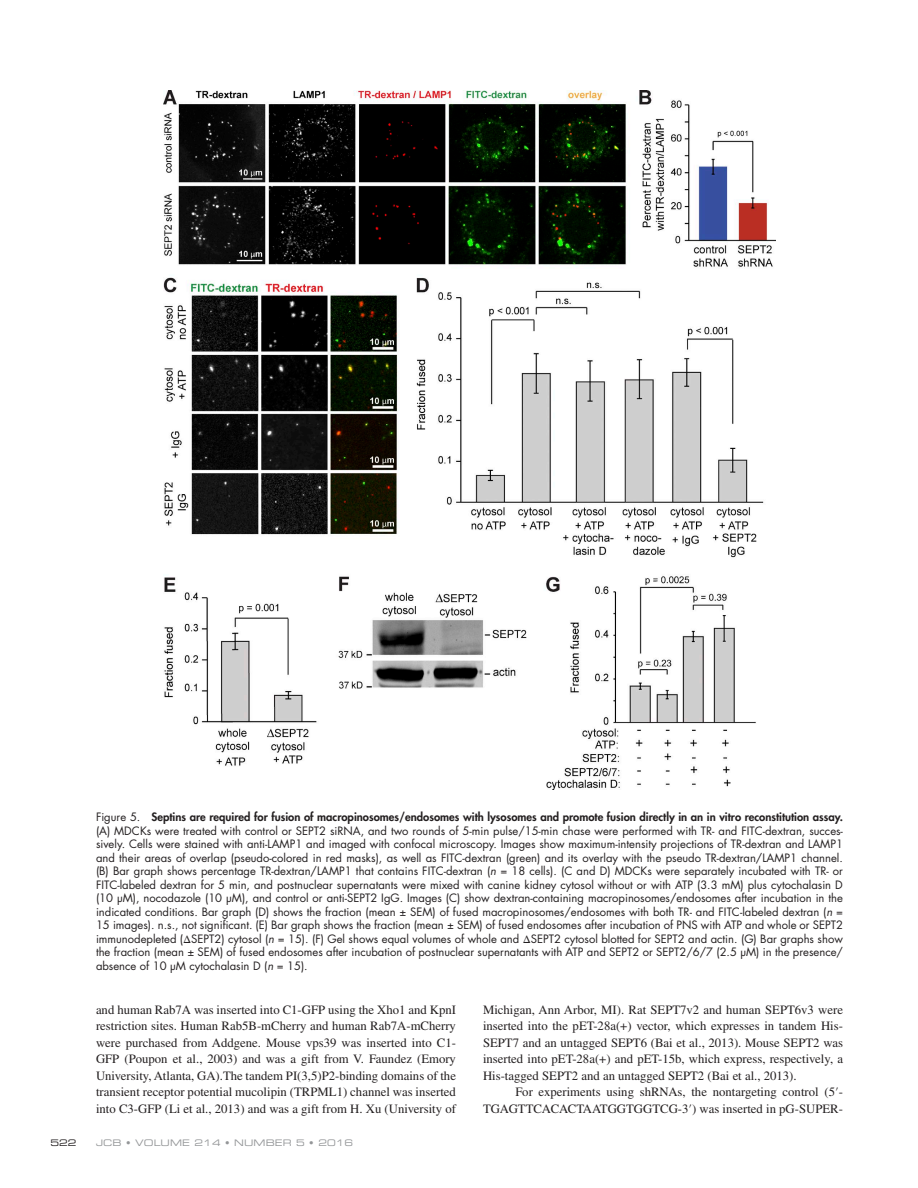
<style>
.page{position:relative;width:918px;height:1188px;background:#fff}
.page>*{position:absolute;margin:0;border:0;box-sizing:border-box;transform-origin:0 0}
.t1{font:12.75px/16.5px "Times LT Std";color:#231f20;text-align:justify}
.t2{font:11.25px/13.5px "Futura Std";color:#231f20;text-align:justify}
.t3{font:9px "Eurostile LT Std Ex 2";letter-spacing:.01em;color:#949698}
.t4{font:9px "Eurostile LT Std Ex 2";color:#231f20}
.s1{font-weight:800}
.s2{font-style:italic}
.s3{font-family:"STIX General"}
</style>
<div class="page">
<img style="left:163px;top:90px;width:613px;height:700px">
<p class="t2" style="left:96px;top:811px;width:749px">Figure 5. <span class="s1">Septins are required for fusion of macropinosomes/endosomes with lysosomes and promote fusion directly in an in vitro reconstitution assay. </span>(A) MDCKs were treated with control or SEPT2 siRNA, and two rounds of 5-min pulse/15-min chase were performed with TR- and FITC-dextran, succes&shy;sively. Cells were stained with anti-LAMP1 and imaged with confocal microscopy. Images show maximum-intensity projections of TR-dextran and LAMP1 and their areas of overlap (pseudo-colored in red masks), as well as FITC-dextran (green) and its overlay with the pseudo TR-dextran/LAMP1 channel. (B) Bar graph shows percentage TR-dextran/LAMP1 that contains FITC-dextran (<span class="s2">n</span> = 18 cells). (C and D) MDCKs were separately incubated with TR- or FITC-labeled dextran for 5 min, and postnuclear supernatants were mixed with canine kidney cytosol without or with ATP (3.3 mM) plus cytochalasin D (10 µM), nocodazole (10 µM), and control or anti-SEPT2 IgG. Images (C) show dextran-containing macropinosomes/endosomes after incubation in the indicated conditions. Bar graph (D) shows the fraction (mean ± SEM) of fused macropinosomes/endosomes with both TR- and FITC-labeled dextran (<span class="s2">n</span> = 15 images). n.s., not significant. (E) Bar graph shows the fraction (mean ± SEM) of fused endosomes after incubation of PNS with ATP and whole or SEPT2 immunodepleted (<span class="s3">Δ</span>SEPT2) cytosol (<span class="s2">n</span> = 15). (F) Gel shows equal volumes of whole and <span class="s3">Δ</span>SEPT2 cytosol blotted for SEPT2 and actin. (G) Bar graphs show the fraction (mean ± SEM) of fused endosomes after incubation of postnuclear supernatants with ATP and SEPT2 or SEPT2/6/7 (2.5 µM) in the presence/ absence of 10 µM cytochalasin D (<span class="s2">n</span> = 15).</p>
<p class="t1" style="left:96px;top:1001px;width:362px">and human Rab7A was inserted into C1-GFP using the Xho1 and KpnI restriction sites. Human Rab5B-mCherry and human Rab7A-mCherry were purchased from Addgene. Mouse vps39 was inserted into C1- GFP (Poupon et al., 2003) and was a gift from V. Faundez (Emory University, Atlanta, GA).The tandem PI(3,5)P2-binding domains of the transient receptor potential mucolipin (TRPML1) channel was inserted into C3-GFP (Li et al., 2013) and was a gift from H. Xu (University of</p>
<p class="t1" style="left:483px;top:1001px;width:362px">Michigan, Ann Arbor, MI). Rat SEPT7v2 and human SEPT6v3 were inserted into the pET-28a(+) vector, which expresses in tandem His-SEPT7 and an untagged SEPT6 (Bai et al., 2013). Mouse SEPT2 was inserted into pET-28a(+) and pET-15b, which express, respectively, a His-tagged SEPT2 and an untagged SEPT2 (Bai et al., 2013).</p>
<p class="t1" style="left:483px;top:1084px;width:361px;text-align:right">For experiments using shRNAs, the nontargeting control (5<span class="s3">′</span>-<br>TGAGTTCACACTAATGGTGGTCG-3<span class="s3">′</span>) was inserted in pG-SUPER-</p>
<p class="t4" style="left:50px;top:1136px;width:28px">522</p>
<p class="t3" style="left:96px;top:1136px;width:259px">JCB • VOLUME 214 • NUMBER 5 • 2016</p>
</div>
